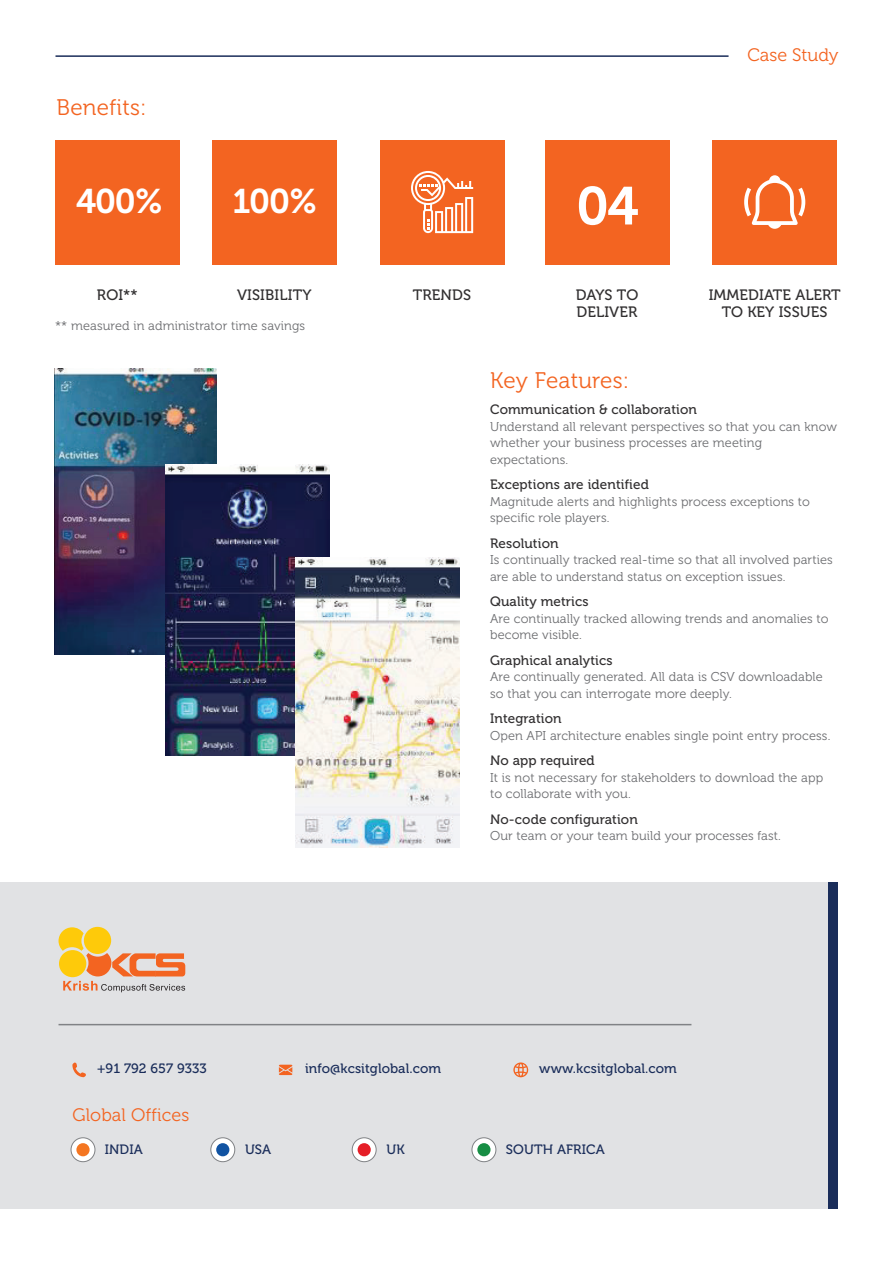
<style>
.page{position:relative;width:893px;height:1263px;background:#fff}
.page>*{position:absolute;margin:0;border:0;box-sizing:border-box;transform-origin:0 0}
.t1{font:53.25px "Museo 700";color:#fff}
.t2{font:34.2px "Museo 700";letter-spacing:-.03em;color:#fff}
.t3{font:22.5px "Museo 300";letter-spacing:.01em;color:#f36421}
.t4{font:18px "Museo 300";letter-spacing:.01em;color:#f36421}
.t5{font:15px/16.5px "Museo 500";letter-spacing:.01em;color:#312f30}
.t6{font:13.5px "Museo 500";letter-spacing:.01em;color:#312f30}
.t7{font:13.5px "Museo 500";letter-spacing:.01em;color:#1a2d5a}
.t8{font:12.75px/16.5px "Museo 300";letter-spacing:.01em;color:#6c6d70}
</style>
<div class="page">
<hr style="left:56px;top:55px;width:672px;height:2px;background:#1a2d5a">
<div style="left:55px;top:140px;width:125px;height:124px;background:#f36421"></div>
<div style="left:0;top:882px;width:838px;height:326px;background:#e1e2e4"></div>
<svg style="left:59px;top:927px;width:126px;height:65px"></svg>
<hr style="left:59px;top:1024px;width:632px;height:1px;background:#808285">
<svg style="left:72px;top:1062px;width:14px;height:15px"></svg>
<svg style="left:279px;top:1065px;width:13px;height:10px"></svg>
<svg style="left:513px;top:1062px;width:16px;height:15px"></svg>
<div style="left:71px;top:1138px;width:24px;height:24px;background:#fff;border-radius:50%"></div>
<div style="left:71px;top:1137px;width:24px;height:25px;border:1px solid #808285;border-radius:50%"></div>
<svg style="left:211px;top:1138px;width:24px;height:24px"></svg>
<div style="left:210px;top:1137px;width:25px;height:25px;border:1px solid #808285;border-radius:50%"></div>
<svg style="left:352px;top:1138px;width:24px;height:24px"></svg>
<div style="left:352px;top:1137px;width:25px;height:25px;border:1px solid #808285;border-radius:50%"></div>
<svg style="left:472px;top:1138px;width:24px;height:24px"></svg>
<div style="left:472px;top:1137px;width:24px;height:25px;border:1px solid #808285;border-radius:50%"></div>
<div style="left:76px;top:1143px;width:14px;height:13px;background:#f47621;border-radius:50%"></div>
<div style="left:216px;top:1143px;width:13px;height:13px;background:#1153a2;border-radius:50%"></div>
<div style="left:358px;top:1143px;width:13px;height:13px;background:#e51e27;border-radius:50%"></div>
<div style="left:477px;top:1143px;width:13px;height:13px;background:#178e44;border-radius:50%"></div>
<div style="left:829px;top:882px;width:9px;height:326px;background:#1a2d5a"></div>
<div style="left:545px;top:140px;width:124px;height:124px;background:#f36421"></div>
<div style="left:212px;top:140px;width:125px;height:124px;background:#f36421"></div>
<div style="left:380px;top:140px;width:124px;height:124px;background:#f36421"></div>
<div style="left:712px;top:140px;width:125px;height:124px;background:#f36421"></div>
<svg style="left:411px;top:171px;width:62px;height:62px"></svg>
<svg style="left:744px;top:175px;width:61px;height:54px"></svg>
<img style="left:55px;top:368px;width:161px;height:287px">
<img style="left:166px;top:464px;width:164px;height:291px">
<img style="left:296px;top:557px;width:163px;height:291px">
<h3 class="t3" style="left:57px;top:96px;width:92px">Benefits:</h3>
<h2 class="t2" style="left:76px;top:182px;width:88px">400%</h2>
<h2 class="t2" style="left:233px;top:182px;width:86px">100%</h2>
<h1 class="t1" style="left:576px;top:176px;width:64px">04</h1>
<h3 class="t4" style="left:747px;top:45px;width:93px">Case Study</h3>
<p class="t5" style="left:237px;top:287px;width:76px">VISIBILITY</p>
<p class="t5" style="left:413px;top:287px;width:60px">TRENDS</p>
<p class="t5" style="left:576px;top:287px;width:64px">DAYS TO<br>DELIVER</p>
<p class="t5" style="left:709px;top:287px;width:133px;text-align:center">IMMEDIATE ALERT<br>TO KEY ISSUES</p>
<p class="t8" style="left:55px;top:318px;width:252px">** measured in administrator time savings</p>
<p class="t5" style="left:97px;top:287px;width:42px">ROI**</p>
<h3 class="t3" style="left:490px;top:368px;width:141px">Key Features:</h3>
<p class="t6" style="left:490px;top:402px;width:208px">Communication &amp; collaboration</p>
<p class="t8" style="left:490px;top:418px;width:348px">Understand all relevant perspectives so that you can know whether your business processes are meeting expectations.</p>
<p class="t6" style="left:490px;top:477px;width:160px">Exceptions are identified</p>
<p class="t8" style="left:490px;top:493px;width:321px">Magnitude alerts and highlights process exceptions to specific role players.</p>
<p class="t6" style="left:490px;top:535px;width:70px">Resolution</p>
<p class="t8" style="left:490px;top:552px;width:344px">Is continually tracked real-time so that all involved parties are able to understand status on exception issues.</p>
<p class="t6" style="left:490px;top:594px;width:100px">Quality metrics</p>
<p class="t8" style="left:490px;top:610px;width:340px">Are continually tracked allowing trends and anomalies to become visible.</p>
<p class="t6" style="left:490px;top:652px;width:124px">Graphical analytics</p>
<p class="t8" style="left:490px;top:669px;width:334px">Are continually generated. All data is CSV downloadable so that you can interrogate more deeply.</p>
<p class="t6" style="left:490px;top:711px;width:73px">Integration</p>
<p class="t8" style="left:490px;top:727px;width:342px">Open API architecture enables single point entry process.</p>
<p class="t6" style="left:490px;top:753px;width:106px">No app required</p>
<p class="t8" style="left:490px;top:769px;width:335px">It is not necessary for stakeholders to download the app to collaborate with you.</p>
<p class="t6" style="left:490px;top:811px;width:149px">No-code configuration</p>
<p class="t8" style="left:490px;top:828px;width:292px">Our team or your team build your processes fast.</p>
<p class="t7" style="left:97px;top:1061px;width:111px">+91 792 657 9333</p>
<p class="t7" style="left:305px;top:1061px;width:138px">info@kcsitglobal.com</p>
<p class="t7" style="left:539px;top:1061px;width:139px">www.kcsitglobal.com</p>
<h3 class="t4" style="left:72px;top:1105px;width:119px">Global Offices</h3>
<p class="t7" style="left:105px;top:1142px;width:40px">INDIA</p>
<p class="t7" style="left:245px;top:1142px;width:28px">USA</p>
<p class="t7" style="left:387px;top:1142px;width:20px">UK</p>
<p class="t7" style="left:506px;top:1142px;width:100px">SOUTH AFRICA</p>
</div>
